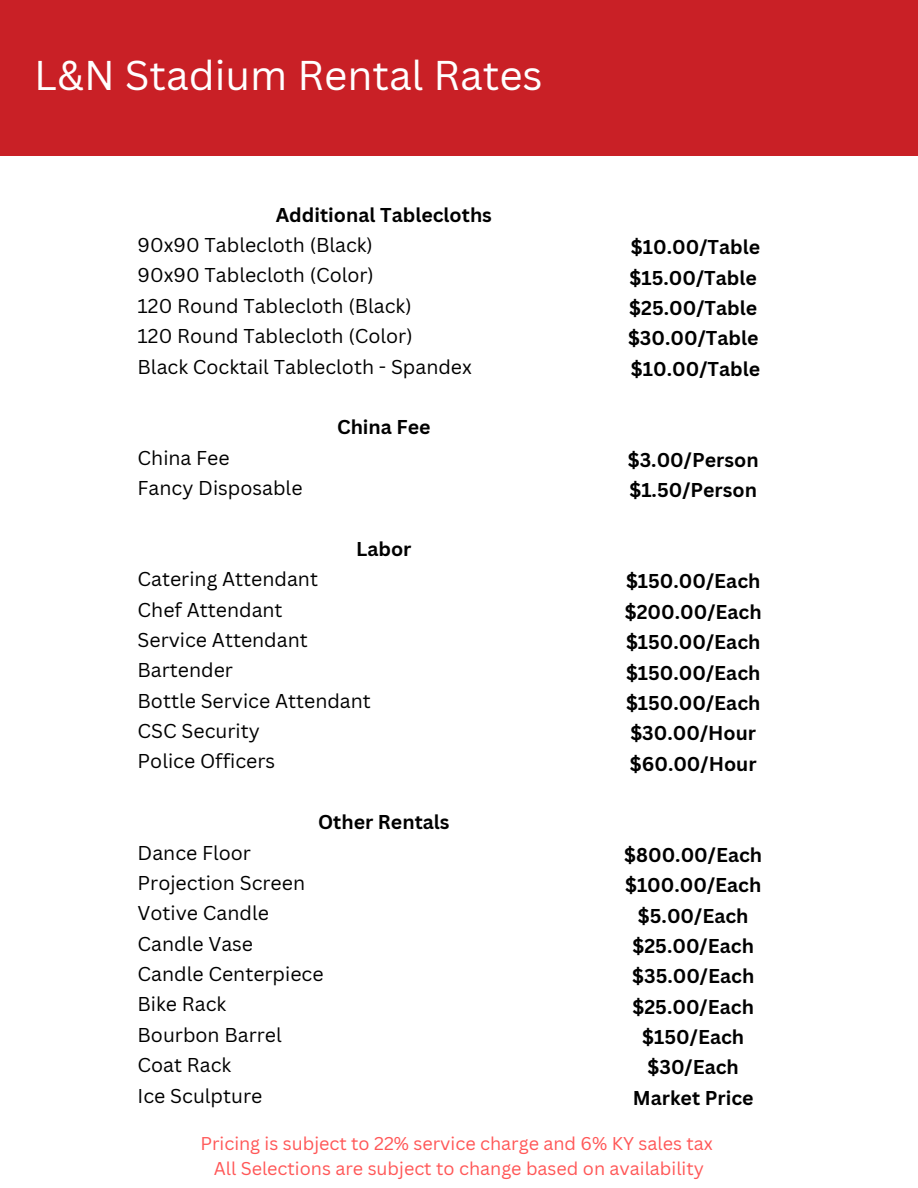
<style>
.page{position:relative;width:918px;height:1188px;background:#fff}
.page>*{position:absolute;margin:0;border:0;box-sizing:border-box;transform-origin:0 0}
.t1{font:40.5px "Canva Sans";color:#fff}
.t2{font:19.5px/30.3px "Canva Sans";color:#000}
.t3{font:700 19.5px/30.3px "Canva Sans";color:#000}
.t4{font:18px/24.8px "Canva Sans";color:#ff5757;text-align:center}
</style>
<div class="page">
<div style="left:0;top:0;width:918px;height:156px;background:#c92026"></div>
<h1 class="t1" style="left:34px;top:47px;width:510px">L&amp;N Stadium Rental Rates</h1>
<p class="t3" style="left:276px;top:199px;width:218px">Additional Tablecloths</p>
<p class="t2" style="left:138px;top:229px;width:336px">90x90 Tablecloth (Black)<br>90x90 Tablecloth (Color)<br>120 Round Tablecloth (Black)<br>120 Round Tablecloth (Color)<br>Black Cocktail Tablecloth - Spandex</p>
<p class="t2" style="left:138px;top:442px;width:166px">China Fee<br>Fancy Disposable</p>
<p class="t3" style="left:337px;top:412px;width:95px">China Fee</p>
<p class="t3" style="left:356px;top:533px;width:57px">Labor</p>
<p class="t2" style="left:138px;top:563px;width:235px">Catering Attendant<br>Chef Attendant<br>Service Attendant<br>Bartender<br>Bottle Service Attendant<br>CSC Security<br>Police Officers</p>
<p class="t3" style="left:628px;top:232px;width:134px">$10.00/Table $15.00/Table $25.00/Table $30.00/Table $10.00/Table</p>
<p class="t3" style="left:628px;top:444px;width:132px">$3.00/Person $1.50/Person</p>
<p class="t3" style="left:625px;top:566px;width:138px">$150.00/Each $200.00/Each $150.00/Each $150.00/Each $150.00/Each $30.00/Hour $60.00/Hour</p>
<p class="t3" style="left:318px;top:806px;width:133px">Other Rentals</p>
<p class="t2" style="left:138px;top:837px;width:187px">Dance Floor<br>Projection Screen<br>Votive Candle<br>Candle Vase<br>Candle Centerpiece<br>Bike Rack<br>Bourbon Barrel<br>Coat Rack<br>Ice Sculpture</p>
<p class="t4" style="left:200px;top:1131px;width:514px">Pricing is subject to 22% service charge and 6% KY sales tax<br>All Selections are subject to change based on availability</p>
<p class="t3" style="left:624px;top:839px;width:139px;text-align:center">$800.00/Each $100.00/Each $5.00/Each $25.00/Each $35.00/Each $25.00/Each $150/Each $30/Each<br>Market Price</p>
</div>
